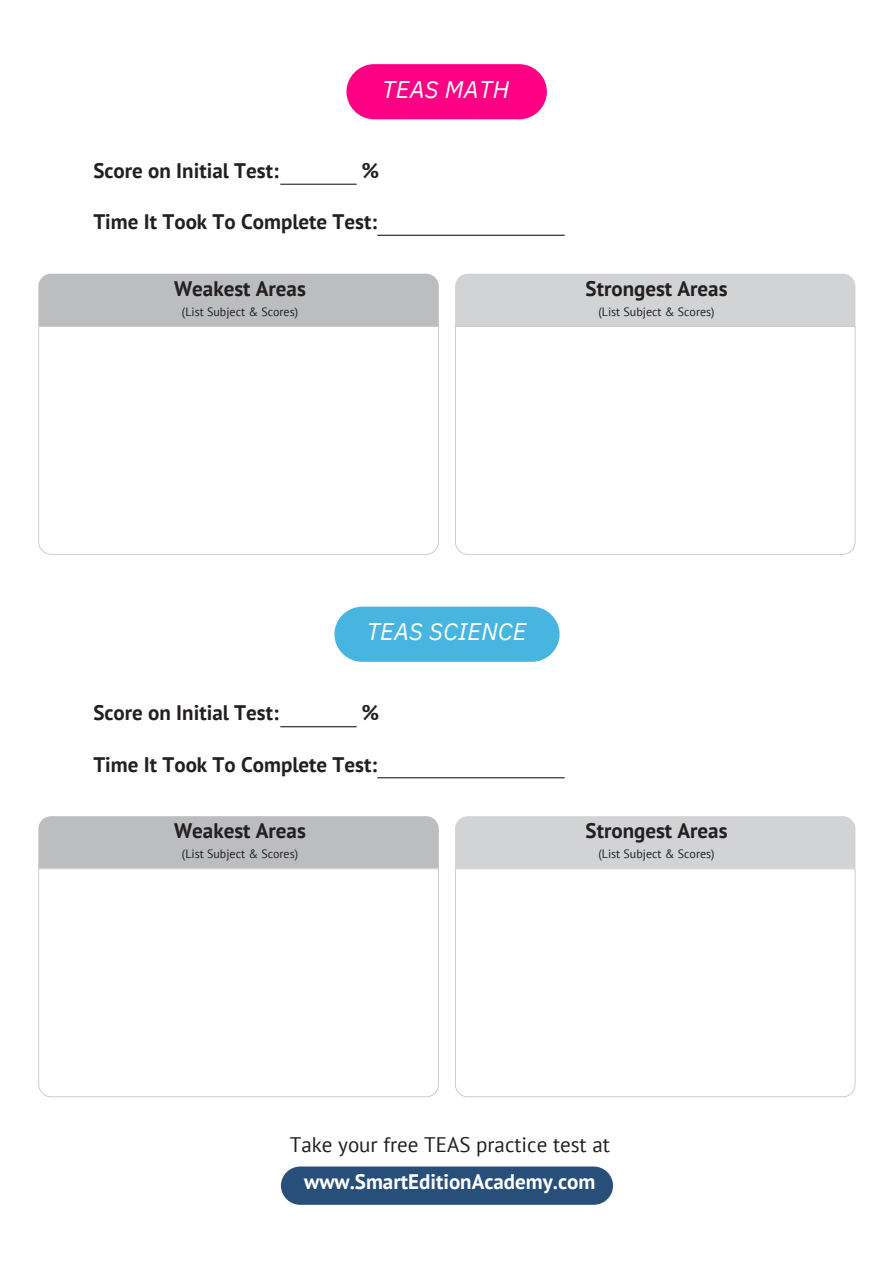
<style>
.page{position:relative;width:894px;height:1264px;background:#fff}
.page>*{position:absolute;margin:0;border:0;box-sizing:border-box;transform-origin:0 0}
.t1{font:italic 24px "IBM Plex Sans";letter-spacing:.01em;color:#fff}
.t2{font:700 21px "PT Sans";color:#231f20}
.t3{font:21px/37.2px "PT Sans";color:#231f20;text-align:center}
.t4{font:12px "PT Sans";color:#231f20}
.s1{font-weight:700;color:#fff}
</style>
<div class="page">
<hr style="left:280px;top:184px;width:76px;height:1px;background:#231f20">
<hr style="left:280px;top:726px;width:76px;height:1px;background:#231f20">
<div style="left:38px;top:274px;width:400px;height:52px;background:#bbbdbf"></div>
<svg style="left:38px;top:326px;width:400px;height:228px"></svg>
<div style="left:38px;top:816px;width:400px;height:52px;background:#bbbdbf"></div>
<svg style="left:38px;top:868px;width:400px;height:229px"></svg>
<div style="left:281px;top:1166px;width:332px;height:38px;background:#274f7a;border-radius:19px"></div>
<div style="left:334px;top:606px;width:225px;height:55px;background:#47b5e0;border-radius:28px"></div>
<div style="left:346px;top:64px;width:200px;height:55px;background:#ff0084;border-radius:28px"></div>
<hr style="left:377px;top:235px;width:187px;height:1px;background:#231f20">
<hr style="left:377px;top:777px;width:187px;height:1px;background:#231f20">
<div style="left:455px;top:274px;width:400px;height:52px;background:#d1d3d4"></div>
<svg style="left:455px;top:326px;width:400px;height:228px"></svg>
<div style="left:455px;top:816px;width:400px;height:52px;background:#d1d3d4"></div>
<svg style="left:455px;top:868px;width:400px;height:229px"></svg>
<h2 class="t2" style="left:93px;top:157px;width:187px">Score on Initial Test:</h2>
<p class="t1" style="left:382px;top:73px;width:128px">TEAS MATH</p>
<p class="t2" style="left:361px;top:157px;width:19px">%</p>
<p class="t2" style="left:93px;top:208px;width:285px">Time It Took To Complete Test:</p>
<p class="t2" style="left:174px;top:274px;width:133px">Weakest Areas</p>
<h2 class="t4" style="left:182px;top:303px;width:118px">(List Subject &amp; Scores)</h2>
<p class="t2" style="left:585px;top:274px;width:143px">Strongest Areas</p>
<h1 class="t4" style="left:598px;top:303px;width:118px">(List Subject &amp; Scores)</h1>
<p class="t2" style="left:93px;top:699px;width:187px">Score on Initial Test:</p>
<h1 class="t1" style="left:366px;top:615px;width:161px">TEAS SCIENCE</h1>
<p class="t2" style="left:361px;top:699px;width:19px">%</p>
<p class="t2" style="left:93px;top:750px;width:285px">Time It Took To Complete Test:</p>
<p class="t2" style="left:174px;top:816px;width:133px">Weakest Areas</p>
<p class="t4" style="left:182px;top:846px;width:118px">(List Subject &amp; Scores)</p>
<h2 class="t2" style="left:585px;top:816px;width:143px">Strongest Areas</h2>
<p class="t4" style="left:598px;top:846px;width:118px">(List Subject &amp; Scores)</p>
<p class="t3" style="left:290px;top:1125px;width:321px">Take your free TEAS practice test at <span class="s1">www.SmartEditionAcademy.com</span></p>
</div>
